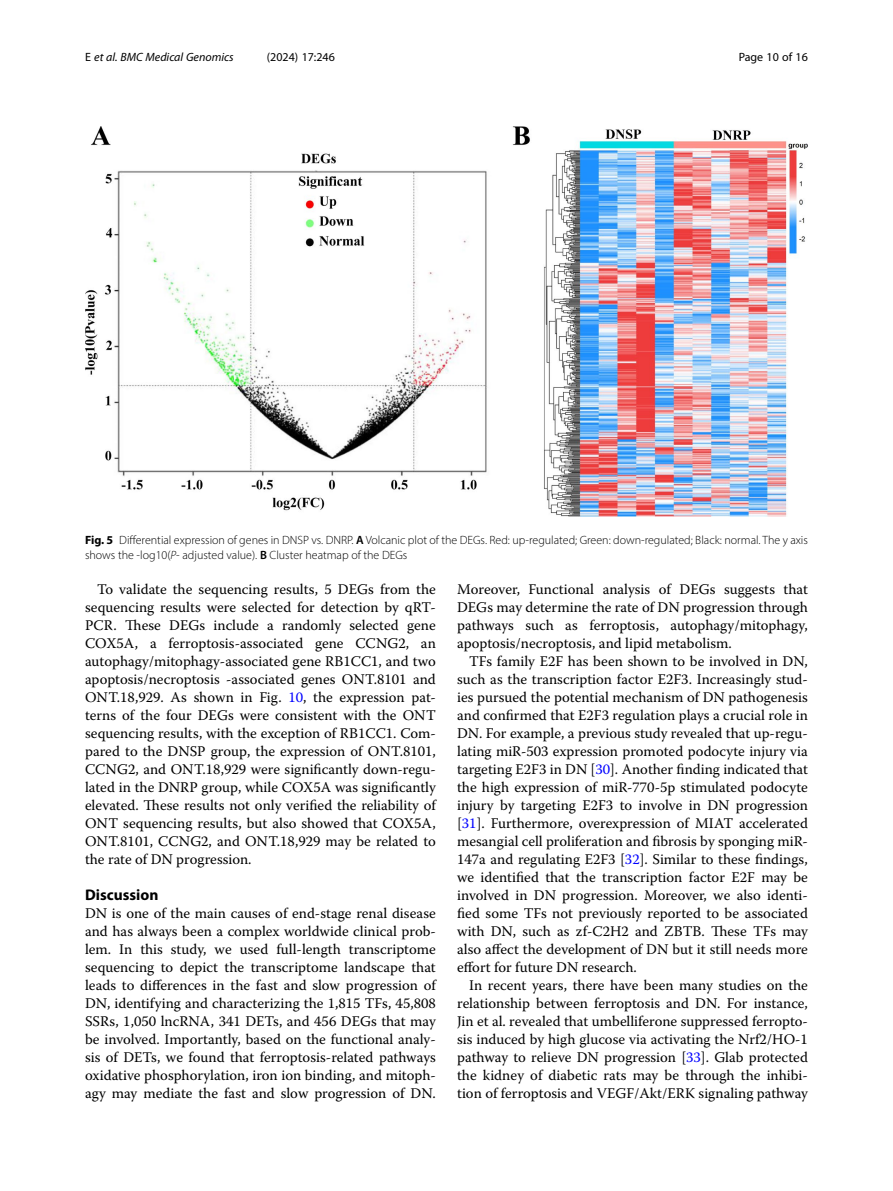
<style>
.page{position:relative;width:893px;height:1191px;background:#fff}
.page>*{position:absolute;margin:0;border:0;box-sizing:border-box;transform-origin:0 0}
.Head_1{font:700 15.45px "Myriad Pro";color:#000}
.Body_Text_Indent{font:14.7px/18px "Warnock Pro";color:#000;text-align:justify}
.Body_Text{font:14.7px/18px "Warnock Pro";color:#000;text-align:justify}
.Figure_Caption{font:300 12px/15px "Myriad Pro";color:#000}
.t1{font:italic 12px "Myriad Pro";color:#000}
.t2{font:12px "Myriad Pro";color:#000}
.s1{font-style:normal}
.s2{font-weight:700}
.s3{font-weight:600}
.s4{font-style:italic}
.s5{color:#00f}
</style>
<div class="page">
<img style="left:85px;top:126px;width:723px;height:391px">
<p class="t1" style="left:85px;top:50px;width:150px"><span class="s1">E</span> et al. BMC Medical Genomics</p>
<p class="t2" style="left:267px;top:50px;width:70px">(2024) 17:246</p>
<p class="t2" style="left:739px;top:50px;width:71px">Page 10 of 16</p>
<p class="Figure_Caption" style="left:85px;top:532px;width:724px"><span class="s2">Fig. 5</span> Differential expression of genes in DNSP vs. DNRP. <span class="s3">A</span> Volcanic plot of the DEGs. Red: up-regulated; Green: down-regulated; Black: normal. The y axis shows the -log10(<span class="s4">P</span>- adjusted value). <span class="s3">B</span> Cluster heatmap of the DEGs</p>
<p class="Body_Text_Indent" style="left:85px;top:580px;width:352px;text-indent:12px">To validate the sequencing results, 5 DEGs from the sequencing results were selected for detection by qRT-PCR. These DEGs include a randomly selected gene COX5A, a ferroptosis-associated gene CCNG2, an autophagy/mitophagy-associated gene RB1CC1, and two apoptosis/necroptosis -associated genes ONT.8101 and ONT.18,929. As shown in Fig. <span class="s5">10</span>, the expression pat&shy;terns of the four DEGs were consistent with the ONT sequencing results, with the exception of RB1CC1. Com&shy;pared to the DNSP group, the expression of ONT.8101, CCNG2, and ONT.18,929 were significantly down-regu&shy;lated in the DNRP group, while COX5A was significantly elevated. These results not only verified the reliability of ONT sequencing results, but also showed that COX5A, ONT.8101, CCNG2, and ONT.18,929 may be related to the rate of DN progression.</p>
<p class="Head_1" style="left:85px;top:885px;width:75px">Discussion</p>
<p class="Body_Text" style="left:85px;top:904px;width:352px">DN is one of the main causes of end-stage renal disease and has always been a complex worldwide clinical prob&shy;lem. In this study, we used full-length transcriptome sequencing to depict the transcriptome landscape that leads to differences in the fast and slow progression of DN, identifying and characterizing the 1,815 TFs, 45,808<br>SSRs, 1,050 lncRNA, 341 DETs, and 456 DEGs that may be involved. Importantly, based on the functional analy&shy;sis of DETs, we found that ferroptosis-related pathways oxidative phosphorylation, iron ion binding, and mitoph&shy;agy may mediate the fast and slow progression of DN.</p>
<p class="Body_Text" style="left:457px;top:580px;width:352px">Moreover, Functional analysis of DEGs suggests that DEGs may determine the rate of DN progression through pathways such as ferroptosis, autophagy/mitophagy, apoptosis/necroptosis, and lipid metabolism.</p>
<p class="Body_Text_Indent" style="left:457px;top:652px;width:352px;text-indent:12px">TFs family E2F has been shown to be involved in DN, such as the transcription factor E2F3. Increasingly stud&shy;ies pursued the potential mechanism of DN pathogenesis and confirmed that E2F3 regulation plays a crucial role in DN. For example, a previous study revealed that up-regu&shy;lating miR-503 expression promoted podocyte injury via targeting E2F3 in DN [<span class="s5">30</span>]. Another finding indicated that the high expression of miR-770-5p stimulated podocyte injury by targeting E2F3 to involve in DN progression [<span class="s5">31</span>]. Furthermore, overexpression of MIAT accelerated mesangial cell proliferation and fibrosis by sponging miR-147a and regulating E2F3 [<span class="s5">32</span>]. Similar to these findings, we identified that the transcription factor E2F may be involved in DN progression. Moreover, we also identi&shy;fied some TFs not previously reported to be associated with DN, such as zf-C2H2 and ZBTB. These TFs may also affect the development of DN but it still needs more effort for future DN research.</p>
<p class="Body_Text_Indent" style="left:457px;top:976px;width:352px;text-indent:12px">In recent years, there have been many studies on the relationship between ferroptosis and DN. For instance, Jin et al. revealed that umbelliferone suppressed ferropto&shy;sis induced by high glucose via activating the Nrf2/HO-1 pathway to relieve DN progression [<span class="s5">33</span>]. Glab protected the kidney of diabetic rats may be through the inhibi&shy;tion of ferroptosis and VEGF/Akt/ERK signaling pathway</p>
</div>
